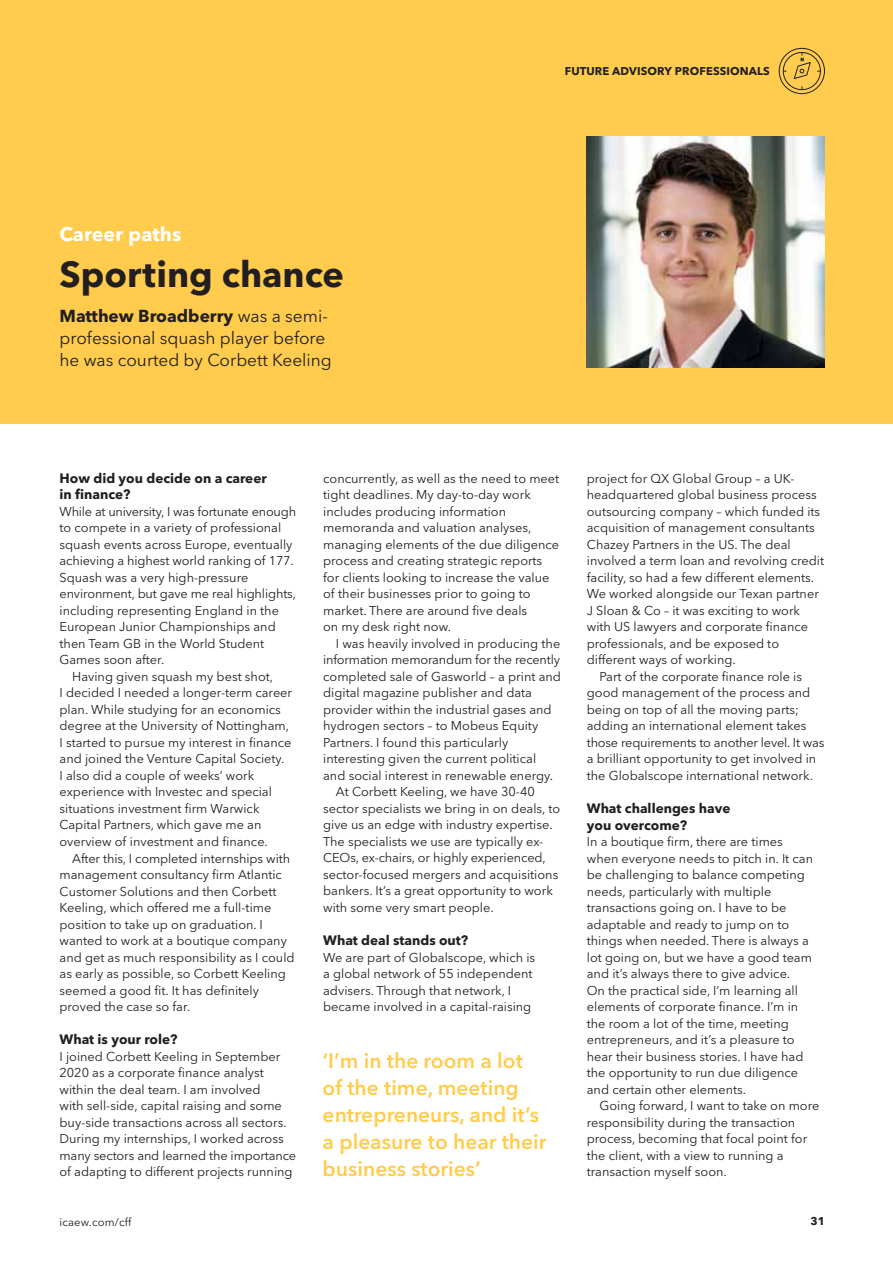
<style>
.page{position:relative;width:893px;height:1263px;background:#fff}
.page>*{position:absolute;margin:0;border:0;box-sizing:border-box;transform-origin:0 0}
.t1{font:700 36px "Avenir Next LT Pro";color:#231f20}
.t2{font:600 21px/27px "Avenir Next LT Pro";color:#ffcc4e}
.t3{font:700 19.5px "Avenir Next LT Pro";letter-spacing:.01em;color:#fff}
.t4{font:17.25px/21.8px "Avenir Next LT Pro";color:#231f20}
.t5{font:700 13.5px/16.5px "Avenir Next LT Pro";color:#231f20}
.t6{font:12.75px/16.5px "Avenir Next LT Pro";color:#231f20}
.t7{font:700 11.25px "Avenir Next LT Pro";letter-spacing:.01em;color:#231f20}
.t8{font:11.25px "Avenir Next LT Pro";letter-spacing:.01em;color:#231f20}
.s1{font-weight:700}
</style>
<div class="page">
<div style="left:0;top:0;width:893px;height:423px;background:#ffcc4e"></div>
<div style="left:779px;top:48px;width:46px;height:46px;border:1px solid #231f20;border-radius:50%"></div>
<div style="left:783px;top:52px;width:38px;height:38px;border:1px solid #231f20;border-radius:50%"></div>
<svg style="left:793px;top:53px;width:18px;height:26px"></svg>
<img style="left:586px;top:136px;width:239px;height:231px">
<h3 class="t3" style="left:60px;top:225px;width:123px">Career paths</h3>
<h1 class="t1" style="left:60px;top:257px;width:286px">Sporting chance</h1>
<h3 class="t4" style="left:60px;top:306px;width:274px"><span class="s1">Matthew Broadberry</span> was a semi&shy;professional squash player before he was courted by Corbett Keeling</h3>
<p class="t7" style="left:565px;top:65px;width:206px">FUTURE ADVISORY PROFESSIONALS</p>
<p class="t5" style="left:60px;top:471px;width:209px">How did you decide on a career in finance?</p>
<p class="t6" style="left:60px;top:504px;width:238px">While at university, I was fortunate enough</p>
<p class="t6" style="left:60px;top:520px;width:223px">to compete in a variety of professional</p>
<p class="t6" style="left:60px;top:537px;width:234px">squash events across Europe, eventually</p>
<p class="t6" style="left:60px;top:553px;width:236px">achieving a highest world ranking of 177.</p>
<p class="t6" style="left:60px;top:570px;width:190px">Squash was a very high-pressure</p>
<p class="t6" style="left:60px;top:586px;width:238px">environment, but gave me real highlights,</p>
<p class="t6" style="left:60px;top:603px;width:221px">including representing England in the</p>
<p class="t6" style="left:60px;top:619px;width:218px">European Junior Championships and</p>
<p class="t6" style="left:60px;top:636px;width:206px">then Team GB in the World Student</p>
<p class="t6" style="left:60px;top:652px;width:107px">Games soon after.</p>
<p class="t6" style="left:72px;top:669px;width:202px">Having given squash my best shot,</p>
<p class="t6" style="left:60px;top:685px;width:234px">I decided I needed a longer-term career</p>
<p class="t6" style="left:60px;top:702px;width:223px">plan. While studying for an economics</p>
<p class="t6" style="left:60px;top:718px;width:231px">degree at the University of Nottingham,</p>
<p class="t6" style="left:60px;top:735px;width:233px">I started to pursue my interest in finance</p>
<p class="t6" style="left:60px;top:751px;width:227px">and joined the Venture Capital Society.</p>
<p class="t6" style="left:60px;top:768px;width:196px">I also did a couple of weeks’ work</p>
<p class="t6" style="left:60px;top:784px;width:214px">experience with Investec and special</p>
<p class="t6" style="left:60px;top:801px;width:201px">situations investment firm Warwick</p>
<p class="t6" style="left:60px;top:817px;width:203px">Capital Partners, which gave me an</p>
<p class="t6" style="left:60px;top:834px;width:210px">overview of investment and finance.</p>
<p class="t6" style="left:72px;top:850px;width:220px">After this, I completed internships with</p>
<p class="t6" style="left:60px;top:867px;width:224px">management consultancy firm Atlantic</p>
<p class="t6" style="left:60px;top:883px;width:218px">Customer Solutions and then Corbett</p>
<p class="t6" style="left:60px;top:900px;width:213px">Keeling, which offered me a full-time</p>
<p class="t6" style="left:60px;top:916px;width:205px">position to take up on graduation. I</p>
<p class="t6" style="left:60px;top:933px;width:229px">wanted to work at a boutique company</p>
<p class="t6" style="left:60px;top:949px;width:237px">and get as much responsibility as I could</p>
<p class="t6" style="left:60px;top:966px;width:228px">as early as possible, so Corbett Keeling</p>
<p class="t6" style="left:60px;top:982px;width:201px">seemed a good fit. It has definitely</p>
<p class="t6" style="left:60px;top:999px;width:132px">proved the case so far.</p>
<p class="t5" style="left:60px;top:1032px;width:120px">What is your role?</p>
<p class="t6" style="left:60px;top:1048px;width:238px">I joined Corbett Keeling in September 2020 as a corporate finance analyst within the deal team. I am involved<br>with sell-side, capital raising and some buy-side transactions across all sectors.<br>During my internships, I worked across many sectors and learned the importance of adapting to different projects running</p>
<p class="t6" style="left:323px;top:471px;width:238px">concurrently, as well as the need to meet tight deadlines. My day-to-day work includes producing information memoranda and valuation analyses, managing elements of the due diligence process and creating strategic reports for clients looking to increase the value of their businesses prior to going to market. There are around five deals<br>on my desk right now.</p>
<p class="t6" style="left:336px;top:636px;width:226px">I was heavily involved in producing the</p>
<p class="t6" style="left:323px;top:652px;width:238px">information memorandum for the recently</p>
<p class="t6" style="left:323px;top:669px;width:239px">completed sale of Gasworld – a print and</p>
<p class="t6" style="left:323px;top:685px;width:210px">digital magazine publisher and data</p>
<p class="t6" style="left:323px;top:702px;width:230px">provider within the industrial gases and</p>
<p class="t6" style="left:323px;top:718px;width:217px">hydrogen sectors – to Mobeus Equity</p>
<p class="t6" style="left:323px;top:735px;width:187px">Partners. I found this particularly</p>
<p class="t6" style="left:323px;top:751px;width:215px">interesting given the current political</p>
<p class="t6" style="left:323px;top:768px;width:231px">and social interest in renewable energy.</p>
<p class="t6" style="left:336px;top:784px;width:200px">At Corbett Keeling, we have 30-40</p>
<p class="t6" style="left:323px;top:801px;width:239px">sector specialists we bring in on deals, to</p>
<p class="t6" style="left:323px;top:817px;width:231px">give us an edge with industry expertise.</p>
<p class="t6" style="left:323px;top:834px;width:222px">The specialists we use are typically ex-</p>
<p class="t6" style="left:323px;top:850px;width:224px">CEOs, ex-chairs, or highly experienced,</p>
<p class="t6" style="left:323px;top:867px;width:237px">sector-focused mergers and acquisitions</p>
<p class="t6" style="left:323px;top:883px;width:231px">bankers. It’s a great opportunity to work</p>
<p class="t6" style="left:323px;top:900px;width:172px">with some very smart people.</p>
<p class="t5" style="left:323px;top:933px;width:147px">What deal stands out?</p>
<p class="t6" style="left:323px;top:949px;width:214px">We are part of Globalscope, which is a global network of 55 independent advisers. Through that network, I became involved in a capital-raising</p>
<h2 class="t2" style="left:323px;top:1048px;width:225px">‘I’m in the room a lot of the time, meeting entrepreneurs, and it’s a pleasure to hear their business stories’</h2>
<p class="t6" style="left:587px;top:471px;width:209px">project for QX Global Group – a UK-</p>
<p class="t6" style="left:587px;top:487px;width:231px">headquartered global business process</p>
<p class="t6" style="left:587px;top:504px;width:235px">outsourcing company – which funded its</p>
<p class="t6" style="left:587px;top:520px;width:230px">acquisition of management consultants</p>
<p class="t6" style="left:587px;top:537px;width:205px">Chazey Partners in the US. The deal</p>
<p class="t6" style="left:587px;top:553px;width:239px">involved a term loan and revolving credit</p>
<p class="t6" style="left:587px;top:570px;width:229px">facility, so had a few different elements.</p>
<p class="t6" style="left:587px;top:586px;width:234px">We worked alongside our Texan partner</p>
<p class="t6" style="left:587px;top:603px;width:215px">J Sloan &amp; Co – it was exciting to work</p>
<p class="t6" style="left:587px;top:619px;width:223px">with US lawyers and corporate finance</p>
<p class="t6" style="left:587px;top:636px;width:194px">professionals, and be exposed to</p>
<p class="t6" style="left:587px;top:652px;width:150px">different ways of working.</p>
<p class="t6" style="left:600px;top:669px;width:204px">Part of the corporate finance role is</p>
<p class="t6" style="left:587px;top:685px;width:225px">good management of the process and</p>
<p class="t6" style="left:587px;top:702px;width:214px">being on top of all the moving parts;</p>
<p class="t6" style="left:587px;top:718px;width:221px">adding an international element takes</p>
<p class="t6" style="left:587px;top:735px;width:239px">those requirements to another level. It was</p>
<p class="t6" style="left:587px;top:751px;width:231px">a brilliant opportunity to get involved in</p>
<p class="t6" style="left:587px;top:768px;width:228px">the Globalscope international network.</p>
<p class="t5" style="left:587px;top:801px;width:145px">What challenges have you overcome?</p>
<p class="t6" style="left:587px;top:834px;width:228px">In a boutique firm, there are times when everyone needs to pitch in. It can be challenging to balance competing needs, particularly with multiple transactions going on. I have to be adaptable and ready to jump on to things when needed. There is always a lot going on, but we have a good team and it’s always there to give advice.<br>On the practical side, I’m learning all elements of corporate finance. I’m in the room a lot of the time, meeting entrepreneurs, and it’s a pleasure to hear their business stories. I have had the opportunity to run due diligence and certain other elements.</p>
<p class="t6" style="left:587px;top:1098px;width:234px;text-indent:13px">Going forward, I want to take on more responsibility during the transaction process, becoming that focal point for the client, with a view to running a transaction myself soon.</p>
<p class="t8" style="left:60px;top:1216px;width:73px">icaew.com/cff</p>
<p class="t7" style="left:810px;top:1216px;width:16px">31</p>
</div>
